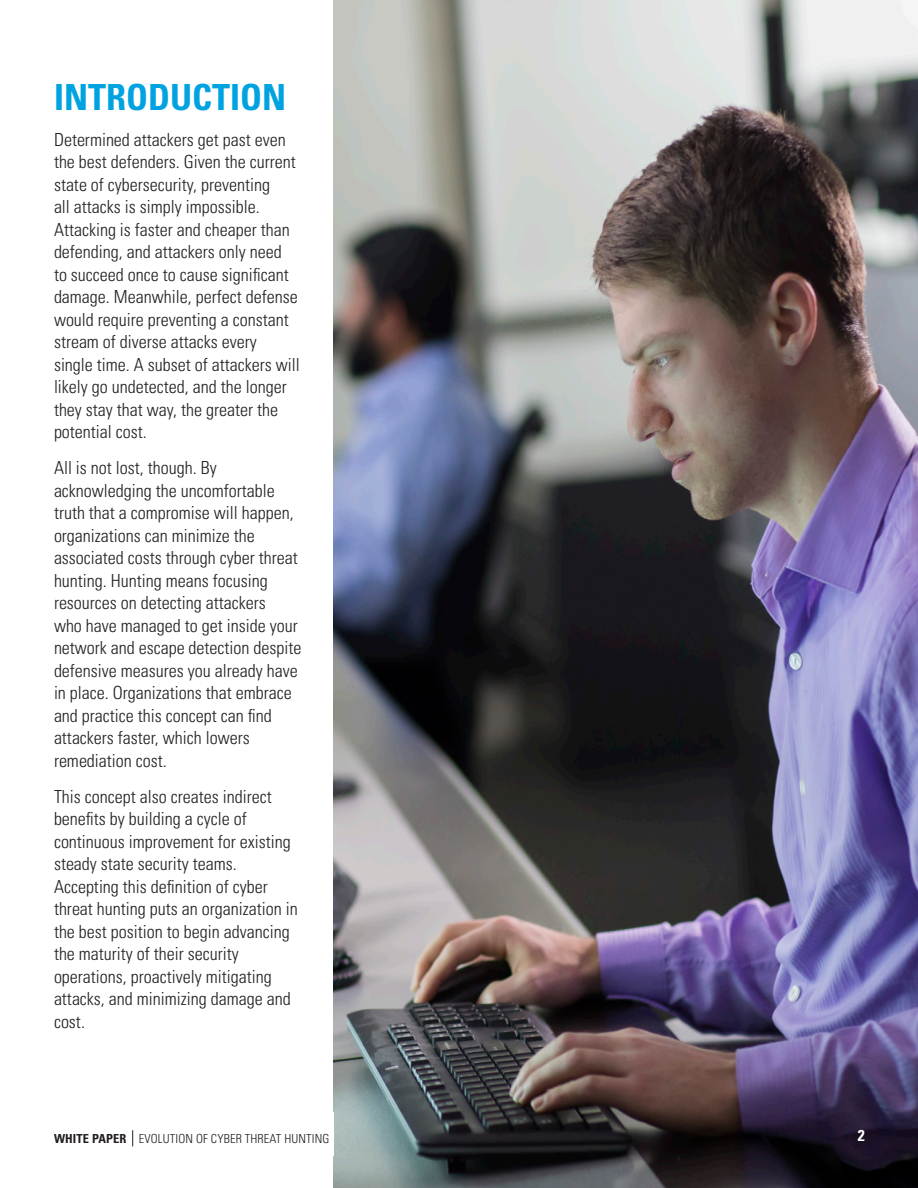
<style>
.page{position:relative;width:918px;height:1188px;background:#fff}
.page>*{position:absolute;margin:0;border:0;box-sizing:border-box;transform-origin:0 0}
.Body_1{font:700 condensed 36px "Univers";color:#00a3e0}
.Body_1-2{font:300 condensed 18px/22.5px "Univers LT Pro";color:#231f20}
.t1{font:700 condensed 15.75px "Univers LT Pro";color:#fff}
.t2{font:300 condensed 12.75px "Univers LT Pro";letter-spacing:.01em;color:#231f20}
.t3{font:300 condensed 12.45px "Univers LT Pro";letter-spacing:.01em;color:#231f20}
.s1{font-weight:700}
</style>
<div class="page">
<img style="left:334px;top:0;width:584px;height:1188px">
<svg style="left:132px;top:1130px;width:2px;height:16px"></svg>
<p class="Body_1" style="left:54px;top:75px;width:234px">INTRODUCTION</p>
<p class="Body_1-2" style="left:54px;top:127px;width:247px">Determined attackers get past even the best defenders. Given the current state of cybersecurity, preventing<br>all attacks is simply impossible.<br>Attacking is faster and cheaper than defending, and attackers only need<br>to succeed once to cause significant damage. Meanwhile, perfect defense would require preventing a constant stream of diverse attacks every single time. A subset of attackers will likely go undetected, and the longer they stay that way, the greater the potential cost.</p>
<p class="Body_1-2" style="left:54px;top:456px;width:249px">All is not lost, though. By acknowledging the uncomfortable truth that a compromise will happen, organizations can minimize the associated costs through cyber threat hunting. Hunting means focusing resources on detecting attackers<br>who have managed to get inside your network and escape detection despite defensive measures you already have in place. Organizations that embrace and practice this concept can find attackers faster, which lowers remediation cost.</p>
<p class="Body_1-2" style="left:54px;top:784px;width:245px">This concept also creates indirect benefits by building a cycle of continuous improvement for existing steady state security teams.<br>Accepting this definition of cyber threat hunting puts an organization in the best position to begin advancing the maturity of their security operations, proactively mitigating attacks, and minimizing damage and cost.</p>
<p class="t2" style="left:54px;top:1128px;width:283px"><span class="s1">WHITE PAPER</span> EVOLUTION OF CYBER THREAT HUNTING</p>
<p class="t1" style="left:858px;top:1126px;width:8px">2</p>
<p class="t3" style="left:54px;top:1131px;width:277px"><span class="s1">WHITE PAPER</span> EVOLUTION OF CYBER THREAT HUNTING</p>
</div>
